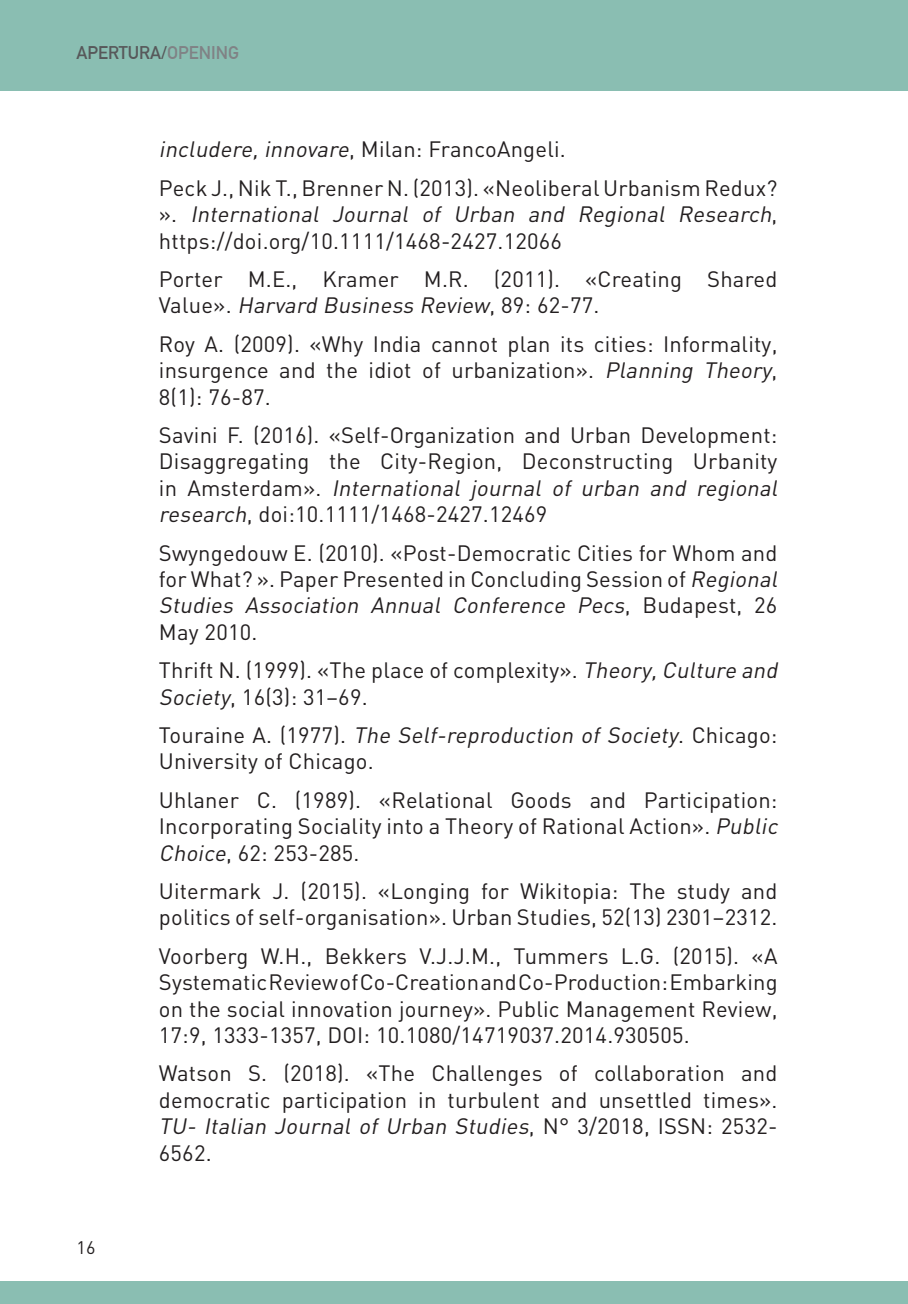
<style>
.page{position:relative;width:908px;height:1304px;background:#fff}
.page>*{position:absolute;margin:0;border:0;box-sizing:border-box;transform-origin:0 0}
.t1{font:22px/26.4px "DIN";letter-spacing:.01em;color:#231f20}
.t2{font:700 18px "DIN Alternate";color:#57585a}
.t3{font:18px "DIN";color:#231f20}
.s1{color:#808285}
.s2{font-style:italic}
</style>
<div class="page">
<div style="left:0;top:0;width:907px;height:90px;background:#8abeb2"></div>
<div style="left:0;top:1281px;width:907px;height:23px;background:#8abeb2"></div>
<p class="t2" style="left:77px;top:39px;width:164px">APERTURA/<span class="s1">OPENING</span></p>
<p class="t3" style="left:77px;top:1237px;width:20px">16</p>
<p class="t1" style="left:159px;top:136px;width:408px"><span class="s2">includere,innovare</span>, Milan: FrancoAngeli.</p>
<p class="t1" style="left:159px;top:174px;width:619px;text-align:justify">Peck J., Nik T., Brenner N. (2013). «Neoliberal Urbanism Redux? » . <span class="s2">International Journal of Urban and Regional Research</span>, https://doi.org/10.1111/1468-2427.12066</p>
<p class="t1" style="left:159px;top:265px;width:619px">Porter M.E., Kramer M.R. (2011). «Creating Shared<br>Va l u e » . <span class="s2">Harvard Business Review</span>, 8 9 : 6 2 - 7 7 .</p>
<p class="t1" style="left:159px;top:330px;width:620px;text-align:justify">Roy A. (2009). «Why India cannot plan its cities: Informality, insurgence and the idiot of urbanization». <span class="s2">Planning Theory</span>, 8(1): 76-87.</p>
<p class="t1" style="left:159px;top:421px;width:624px">Savini F. (2016). «Self-Organization and Urban Development:<br>Disaggregating the City-Region, Deconstructing Urbanity i n A m st e rd a m » . <span class="s2">International journal of urban and regional research</span>, doi:10.1111/1468-2427.12469</p>
<p class="t1" style="left:159px;top:539px;width:624px">Swyngedouw E. (2010). «Post-Democratic Cities for Whom and for What? ». Paper Presented in Concluding Session of <span class="s2">Regional Studies Association Annual Conference Pecs</span>, B u d a p e s t , 2 6<br>May 2010.</p>
<p class="t1" style="left:159px;top:657px;width:624px">Thrift N. (1999). «The place of complexity». <span class="s2">Theory,Culture and<br>Society</span>, 16(3): 31–69.</p>
<p class="t1" style="left:159px;top:721px;width:619px">To u ra i n e A . ( 1 9 7 7 ) . <span class="s2">The Self-reproduction of Society</span>. C h i ca g o :<br>University of Chicago.</p>
<p class="t1" style="left:159px;top:786px;width:624px">Uhlaner C. (1989). «Relational Goods and Participation:<br>Incorporating Sociality into a Theory of Rational Action». <span class="s2">Public<br>Choice</span>, 62: 253-285.</p>
<p class="t1" style="left:159px;top:877px;width:619px">Uitermark J. (2015). «Longing for Wikitopia: The study and politics of self-organisation». Urban Studies, 52(13) 2301–2312.</p>
<p class="t1" style="left:159px;top:942px;width:620px;text-align:justify">Voorberg W.H., Bekkers V.J.J.M., Tummers L.G. (2015). «A Systematic Review of Co-Creation and Co-Production: Embarking on the social innovation journey». Public Management Review, 17:9, 1333-1357, DOI: 10.1080/14719037.2014.930505.</p>
<p class="t1" style="left:159px;top:1060px;width:620px;text-align:justify">Watson S. (2018). «The Challenges of collaboration and democratic participation in turbulent and unsettled times».<br><span class="s2">TU- Italian Journal of Urban Studies</span>, N ° 3/2 0 1 8 , I SS N : 2 5 3 2 - 6562.</p>
</div>
